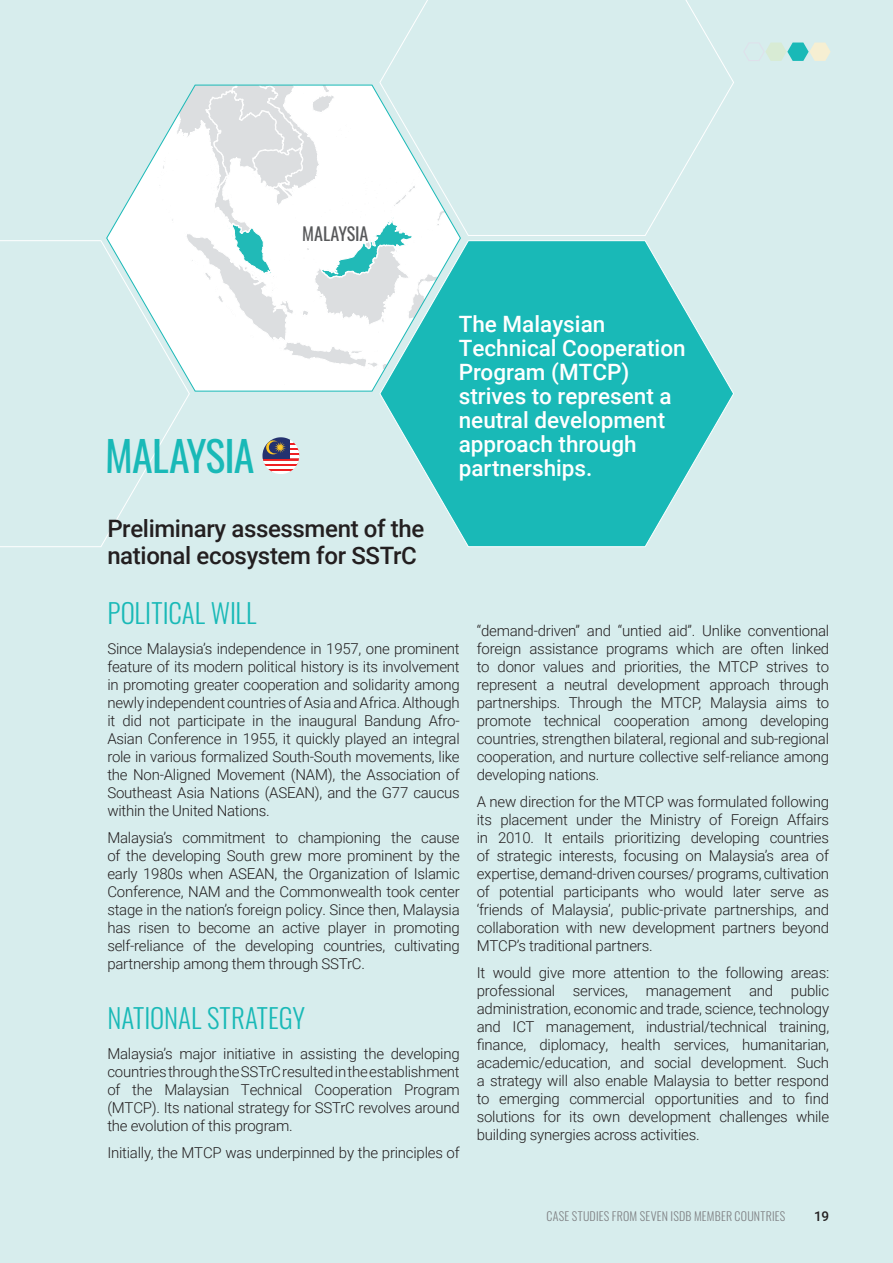
<style>
.page{position:relative;width:893px;height:1263px;background:#d7eded}
.page>*{position:absolute;margin:0;border:0;box-sizing:border-box;transform-origin:0 0}
.Main_head{font:42px "Oswald";letter-spacing:-.02em;color:#19b9b7}
.Head2{font:300 27px "Oswald";letter-spacing:.005em;color:#19b9b7}
.Body{font:500 24px/27px "Roboto";letter-spacing:-.015em;color:#231f20}
.Pull_quote{font:500 22.5px/24px "Roboto";color:#fff}
._1st_STAT_Level_4{font:18.15px "Oswald";letter-spacing:-.005em;color:#57585a}
.Body-2{font:300 15px/18px "Roboto";letter-spacing:-.015em;color:#231f20;text-align:justify}
.t1{font:500 13.5px "Roboto";color:#231f20}
.t2{font:300 12px "Oswald";letter-spacing:.02em;color:#808285}
</style>
<div class="page">
<svg style="left:744px;top:42px;width:87px;height:19px"></svg>
<svg style="left:0;top:240px;width:190px;height:307px"></svg>
<svg style="left:379px;top:0;width:355px;height:236px"></svg>
<svg style="left:106px;top:84px;width:355px;height:308px"></svg>
<svg style="left:379px;top:239px;width:355px;height:308px"></svg>
<hr style="left:262px;top:469px;width:37px;height:2px;background:#ee1f23">
<hr style="left:262px;top:464px;width:37px;height:2px;background:#ee1f23">
<hr style="left:262px;top:471px;width:37px;height:3px;background:#fff">
<hr style="left:262px;top:466px;width:37px;height:3px;background:#fff">
<hr style="left:262px;top:461px;width:37px;height:3px;background:#fff">
<svg style="left:262px;top:437px;width:37px;height:24px"></svg>
<p class="_1st_STAT_Level_4" style="left:302px;top:218px;width:68px">MALAYSIA</p>
<p class="Main_head" style="left:105px;top:418px;width:151px">MALAYSIA</p>
<p class="Pull_quote" style="left:459px;top:311px;width:228px">The Malaysian<br>Technical Cooperation<br>Program (MTCP) strives to represent a neutral development approach through partnerships.</p>
<p class="Body" style="left:107px;top:514px;width:319px">Preliminary assessment of the national ecosystem for SSTrC</p>
<p class="Head2" style="left:107px;top:589px;width:151px">POLITICAL WILL</p>
<p class="Body-2" style="left:107px;top:639px;width:354px">Since Malaysia’s independence in 1957, one prominent feature of its modern political history is its involvement in promoting greater cooperation and solidarity among newly independent countries of Asia and Africa. Although it did not participate in the inaugural Bandung Afro-Asian Conference in 1955, it quickly played an integral role in various formalized South-South movements, like the Non-Aligned Movement (NAM), the Association of Southeast Asia Nations (ASEAN), and the G77 caucus within the United Nations.</p>
<p class="Body-2" style="left:107px;top:828px;width:354px">Malaysia’s commitment to championing the cause of the developing South grew more prominent by the early 1980s when ASEAN, the Organization of Islamic Conference, NAM and the Commonwealth took center stage in the nation’s foreign policy. Since then, Malaysia has risen to become an active player in promoting self-reliance of the developing countries, cultivating partnership among them through SSTrC.</p>
<p class="Head2" style="left:107px;top:994px;width:199px">NATIONAL STRATEGY</p>
<p class="Body-2" style="left:107px;top:1044px;width:354px">Malaysia’s major initiative in assisting the developing countries through the SSTrC resulted in the establishment of the Malaysian Technical Cooperation Program (MTCP). Its national strategy for SSTrC revolves around the evolution of this program.</p>
<p class="Body-2" style="left:107px;top:1143px;width:354px">Initially, the MTCP was underpinned by the principles of</p>
<p class="Body-2" style="left:477px;top:621px;width:354px">“demand-driven” and “untied aid”. Unlike conventional foreign assistance programs which are often linked to donor values and priorities, the MTCP strives to represent a neutral development approach through partnerships. Through the MTCP, Malaysia aims to promote technical cooperation among developing countries, strengthen bilateral, regional and sub-regional cooperation, and nurture collective self-reliance among developing nations.</p>
<p class="Body-2" style="left:477px;top:792px;width:354px">A new direction for the MTCP was formulated following its placement under the Ministry of Foreign Affairs in 2010. It entails prioritizing developing countries of strategic interests, focusing on Malaysia’s area of expertise, demand-driven courses/ programs, cultivation of potential participants who would later serve as ‘friends of Malaysia’, public-private partnerships, and collaboration with new development partners beyond MTCP’s traditional partners.</p>
<p class="Body-2" style="left:477px;top:963px;width:354px">It would give more attention to the following areas: professional services, management and public administration, economic and trade, science, technology and ICT management, industrial/technical training, finance, diplomacy, health services, humanitarian, academic/education, and social development. Such a strategy will also enable Malaysia to better respond to emerging commercial opportunities and to find solutions for its own development challenges while building synergies across activities.</p>
<p class="t2" style="left:547px;top:1205px;width:240px">CASE STUDIES FROM SEVEN ISDB MEMBER COUNTRIES</p>
<p class="t1" style="left:814px;top:1207px;width:17px">19</p>
</div>
